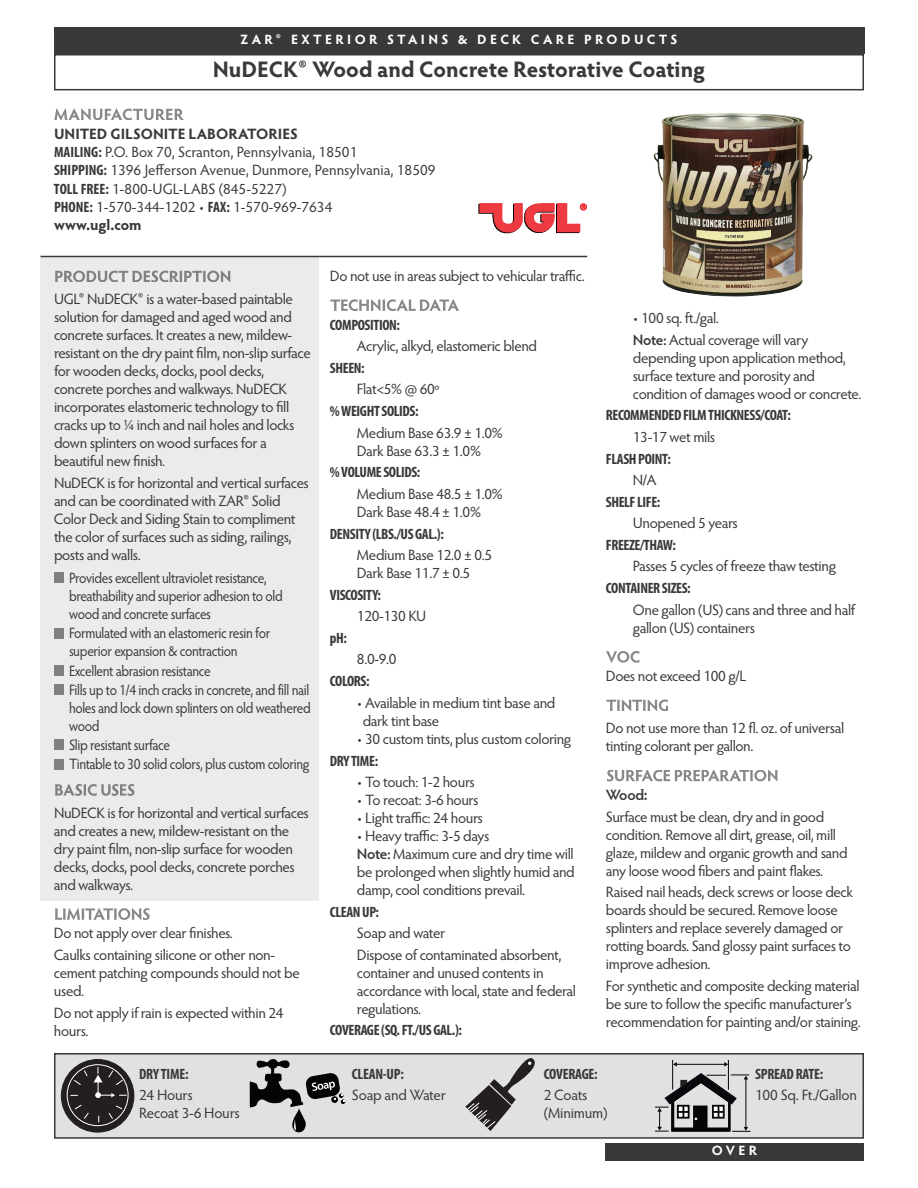
<style>
.page{position:relative;width:918px;height:1188px;background:#fff}
.page>*{position:absolute;margin:0;border:0;box-sizing:border-box;transform-origin:0 0}
.t1{font:700 22.5px "Hypatia Sans Pro";letter-spacing:-.005em;color:#39383a}
.t2{font:15px/18px "Hypatia Sans Pro";letter-spacing:-.025em;color:#39383a}
.t3{font:15px/18.6px "Hypatia Sans Pro";letter-spacing:-.025em;color:#39383a;scale:.9 1}
.t4{font:700 condensed 15px "Myriad Pro";letter-spacing:-.025em;color:#39383a}
.t5{font:15px/18.1px "Hypatia Sans Pro";color:#39383a}
.t6{font:700 13.5px "Hypatia Sans Pro";letter-spacing:.25em;color:#fff}
.t7{font:8.7px "Helvetica";color:#ee3a41}
.s1{font-weight:700}
.s2{font-family:"Myriad Pro";font-weight:700;font-stretch:condensed}
.s3{font-weight:600}
</style>
<div class="page">
<div style="left:40px;top:257px;width:279px;height:643px;background:#ebebeb"></div>
<div style="left:54px;top:54px;width:810px;height:36px;border:2px solid #39383a"></div>
<svg style="left:55px;top:271px;width:137px;height:11px"></svg>
<div style="left:54px;top:573px;width:10px;height:10px;background:#808081"></div>
<div style="left:54px;top:628px;width:10px;height:10px;background:#808081"></div>
<div style="left:54px;top:665px;width:10px;height:11px;background:#808081"></div>
<div style="left:54px;top:684px;width:10px;height:11px;background:#808081"></div>
<div style="left:54px;top:740px;width:10px;height:10px;background:#808081"></div>
<div style="left:54px;top:759px;width:10px;height:10px;background:#808081"></div>
<svg style="left:55px;top:784px;width:79px;height:12px"></svg>
<svg style="left:55px;top:908px;width:95px;height:12px"></svg>
<svg style="left:330px;top:299px;width:129px;height:12px"></svg>
<svg style="left:606px;top:651px;width:33px;height:12px"></svg>
<svg style="left:606px;top:699px;width:62px;height:12px"></svg>
<svg style="left:607px;top:770px;width:123px;height:11px"></svg>
<svg style="left:478px;top:203px;width:102px;height:31px"></svg>
<svg style="left:54px;top:109px;width:130px;height:11px"></svg>
<hr style="left:40px;top:256px;width:547px;height:1px;background:#39383a">
<img style="left:654px;top:113px;width:159px;height:184px">
<div style="left:54px;top:27px;width:810px;height:27px;background:#39383a"></div>
<div style="left:605px;top:1144px;width:259px;height:17px;background:#39383a"></div>
<div style="left:55px;top:1054px;width:808px;height:84px;background:#e1e1e1"></div>
<div style="left:54px;top:1053px;width:810px;height:86px;border:2px solid #39383a"></div>
<div style="left:61px;top:1060px;width:73px;height:72px;background:#231f20;border-radius:50%"></div>
<div style="left:61px;top:1059px;width:73px;height:74px;border:1px solid #231f20;border-radius:50%"></div>
<div style="left:67px;top:1064px;width:62px;height:62px;border:1px solid #fff;border-radius:50%"></div>
<svg style="left:73px;top:1069px;width:15px;height:16px"></svg>
<svg style="left:74px;top:1104px;width:15px;height:16px"></svg>
<svg style="left:108px;top:1105px;width:15px;height:15px"></svg>
<svg style="left:94px;top:1067px;width:33px;height:31px"></svg>
<svg style="left:250px;top:1059px;width:95px;height:74px"></svg>
<svg style="left:465px;top:1058px;width:70px;height:73px"></svg>
<hr style="left:672px;top:1060px;width:1px;height:30px;background:#050504">
<hr style="left:728px;top:1060px;width:1px;height:30px;background:#050504">
<hr style="left:676px;top:1064px;width:49px;height:1px;background:#09090d">
<svg style="left:724px;top:1062px;width:4px;height:5px"></svg>
<svg style="left:673px;top:1062px;width:4px;height:5px"></svg>
<svg style="left:655px;top:1073px;width:96px;height:59px"></svg>
<p class="t6" style="left:240px;top:34px;width:439px">ZAR® EXTERIOR STAINS &amp; DECK CARE PRODUCTS</p>
<h1 class="t1" style="left:213px;top:61px;width:494px">NuDECK® Wood and Concrete Restorative Coating</h1>
<p class="t5" style="left:54px;top:126px;width:383px"><span class="s1">UNITED GILSONITE LABORATORIES<br></span><span class="s2">MAILING:</span> P.O. Box 70, Scranton, Pennsylvania, 18501<br><span class="s2">SHIPPING:</span> 1396 Jefferson Avenue, Dunmore, Pennsylvania, 18509<br><span class="s2">TOLL FREE:</span> 1-800-UGL-LABS (845-5227)<br><span class="s2">PHONE:</span> 1-570-344-1202 • <span class="s2">FAX:</span> 1-570-969-7634<br><span class="s1">www.ugl.com</span></p>
<p class="t7" style="left:580px;top:202px;width:8px">®</p>
<p class="t2" style="left:54px;top:292px;width:258px">UGL® NuDECK® is a water-based paintable solution for damaged and aged wood and concrete surfaces. It creates a new, mildew&shy;resistant on the dry paint film, non-slip surface for wooden decks, docks, pool decks, concrete porches and walkways. NuDECK incorporates elastomeric technology to fill cracks up to ¼ inch and nail holes and locks down splinters on wood surfaces for a beautiful new finish.</p>
<p class="t2" style="left:54px;top:475px;width:256px">NuDECK is for horizontal and vertical surfaces and can be coordinated with ZAR® Solid Color Deck and Siding Stain to compliment the color of surfaces such as siding, railings, posts and walls.</p>
<p class="t3" style="left:69px;top:570px;width:270px">Provides excellent ultraviolet resistance, breathability and superior adhesion to old wood and concrete surfaces<br>Formulated with an elastomeric resin for superior expansion &amp; contraction<br>Excellent abrasion resistance<br>Fills up to 1/4 inch cracks in concrete, and fill nail holes and lock down splinters on old weathered wood<br>Slip resistant surface<br>Tintable to 30 solid colors, plus custom coloring</p>
<p class="t2" style="left:54px;top:805px;width:256px">NuDECK is for horizontal and vertical surfaces and creates a new, mildew-resistant on the dry paint film, non-slip surface for wooden decks, docks, pool decks, concrete porches and walkways.</p>
<p class="t2" style="left:54px;top:924px;width:223px;line-height:21.6px">Do not apply over clear finishes.<br>Caulks containing silicone or other non-</p>
<p class="t2" style="left:54px;top:965px;width:247px">cement patching compounds should not be used.</p>
<p class="t2" style="left:54px;top:1005px;width:231px">Do not apply if rain is expected within 24 hours.</p>
<p class="t2" style="left:330px;top:268px;width:256px">Do not use in areas subject to vehicular traffic.</p>
<p class="t4" style="left:330px;top:319px;width:72px">COMPOSITION:</p>
<p class="t2" style="left:357px;top:339px;width:182px">Acrylic, alkyd, elastomeric blend</p>
<p class="t4" style="left:330px;top:363px;width:36px">SHEEN:</p>
<p class="t2" style="left:357px;top:382px;width:84px">Flat&lt;5% @ 60º</p>
<p class="t4" style="left:330px;top:406px;width:90px">%WEIGHTSOLIDS:</p>
<p class="t2" style="left:357px;top:425px;width:147px">Medium Base 63.9 ± 1.0%<br>Dark Base 63.3 ± 1.0%</p>
<p class="t4" style="left:330px;top:467px;width:92px">%VOLUMESOLIDS:</p>
<p class="t2" style="left:357px;top:486px;width:147px">Medium Base 48.5 ± 1.0%<br>Dark Base 48.4 ± 1.0%</p>
<p class="t4" style="left:330px;top:528px;width:115px">DENSITY (LBS./USGAL.):</p>
<p class="t2" style="left:357px;top:547px;width:137px">Medium Base 12.0 ± 0.5<br>Dark Base 11.7 ± 0.5</p>
<p class="t4" style="left:330px;top:590px;width:53px">VISCOSITY:</p>
<p class="t2" style="left:357px;top:609px;width:71px">120-130 KU</p>
<p class="t4" style="left:330px;top:633px;width:19px">pH:</p>
<p class="t2" style="left:357px;top:652px;width:41px">8.0-9.0</p>
<p class="t4" style="left:330px;top:676px;width:41px">COLORS:</p>
<p class="t2" style="left:363px;top:695px;width:194px;text-indent:-6px">• Available in medium tint base and dark tint base</p>
<p class="t2" style="left:357px;top:731px;width:216px">• 30 custom tints, plus custom coloring</p>
<p class="t4" style="left:330px;top:755px;width:50px">DRYTIME:</p>
<p class="t2" style="left:357px;top:774px;width:120px">• To touch: 1-2 hours</p>
<p class="t2" style="left:357px;top:792px;width:123px">• To recoat: 3-6 hours</p>
<p class="t2" style="left:357px;top:810px;width:128px">• Light traffic: 24 hours</p>
<p class="t2" style="left:357px;top:828px;width:219px">• Heavy traffic: 3-5 days<br><span class="s3">Note:</span> Maximum cure and dry time will be prolonged when slightly humid and damp, cool conditions prevail.</p>
<p class="t4" style="left:330px;top:906px;width:51px">CLEANUP:</p>
<p class="t2" style="left:357px;top:924px;width:206px;line-height:21.6px">Soap and water<br>Dispose of contaminated absorbent,</p>
<p class="t2" style="left:357px;top:965px;width:221px">container and unused contents in accordance with local, state and federal regulations.</p>
<p class="t4" style="left:330px;top:1025px;width:134px">COVERAGE(SQ.FT./USGAL.):</p>
<p class="t2" style="left:633px;top:309px;width:177px;line-height:21.6px">• 100 sq. ft./gal.<br><span class="s3">Note:</span> Actual coverage will vary</p>
<p class="t2" style="left:633px;top:350px;width:230px">depending upon application method, surface texture and porosity and condition of damages wood or concrete.</p>
<p class="t4" style="left:606px;top:410px;width:186px">RECOMMENDEDFILMTHICKNESS/COAT:</p>
<p class="t2" style="left:633px;top:429px;width:84px">13-17 wet mils</p>
<p class="t4" style="left:606px;top:453px;width:67px">FLASHPOINT:</p>
<p class="t2" style="left:633px;top:472px;width:25px">N/A</p>
<p class="t4" style="left:606px;top:497px;width:56px">SHELFLIFE:</p>
<p class="t2" style="left:633px;top:516px;width:107px">Unopened 5 years</p>
<p class="t4" style="left:606px;top:540px;width:72px">FREEZE/THAW:</p>
<p class="t2" style="left:633px;top:559px;width:205px">Passes 5 cycles of freeze thaw testing</p>
<p class="t4" style="left:606px;top:583px;width:86px">CONTAINERSIZES:</p>
<p class="t2" style="left:633px;top:602px;width:224px">One gallon (US) cans and three and half gallon (US) containers</p>
<p class="t2" style="left:606px;top:669px;width:142px">Does not exceed 100 g/L</p>
<p class="t2" style="left:606px;top:721px;width:240px">Do not use more than 12 fl. oz. of universal tinting colorant per gallon.</p>
<p class="t2" style="left:606px;top:786px;width:220px;line-height:21.6px"><span class="s3">Wood</span><span class="s2">:<br></span>Surface must be clean, dry and in good</p>
<p class="t2" style="left:606px;top:827px;width:243px">condition. Remove all dirt, grease, oil, mill glaze, mildew and organic growth and sand any loose wood fibers and paint flakes.</p>
<p class="t2" style="left:606px;top:885px;width:249px">Raised nail heads, deck screws or loose deck boards should be secured. Remove loose splinters and replace severely damaged or rotting boards. Sand glossy paint surfaces to improve adhesion.</p>
<p class="t2" style="left:606px;top:978px;width:256px">For synthetic and composite decking material be sure to follow the specific manufacturer’s recommendation for painting and/or staining.</p>
<p class="t4" style="left:139px;top:1068px;width:51px">DRY TIME:</p>
<p class="t2" style="left:139px;top:1087px;width:102px">24 Hours<br>Recoat 3-6 Hours</p>
<p class="t4" style="left:352px;top:1068px;width:53px">CLEAN-UP:</p>
<p class="t2" style="left:352px;top:1087px;width:96px">Soap and Water</p>
<p class="t4" style="left:544px;top:1068px;width:56px">COVERAGE:</p>
<p class="t2" style="left:544px;top:1087px;width:65px">2 Coats (Minimum)</p>
<p class="t4" style="left:755px;top:1068px;width:70px">SPREAD RATE:</p>
<p class="t2" style="left:755px;top:1087px;width:103px">100 Sq. Ft./Gallon</p>
<p class="t6" style="left:712px;top:1146px;width:47px">OVER</p>
</div>
